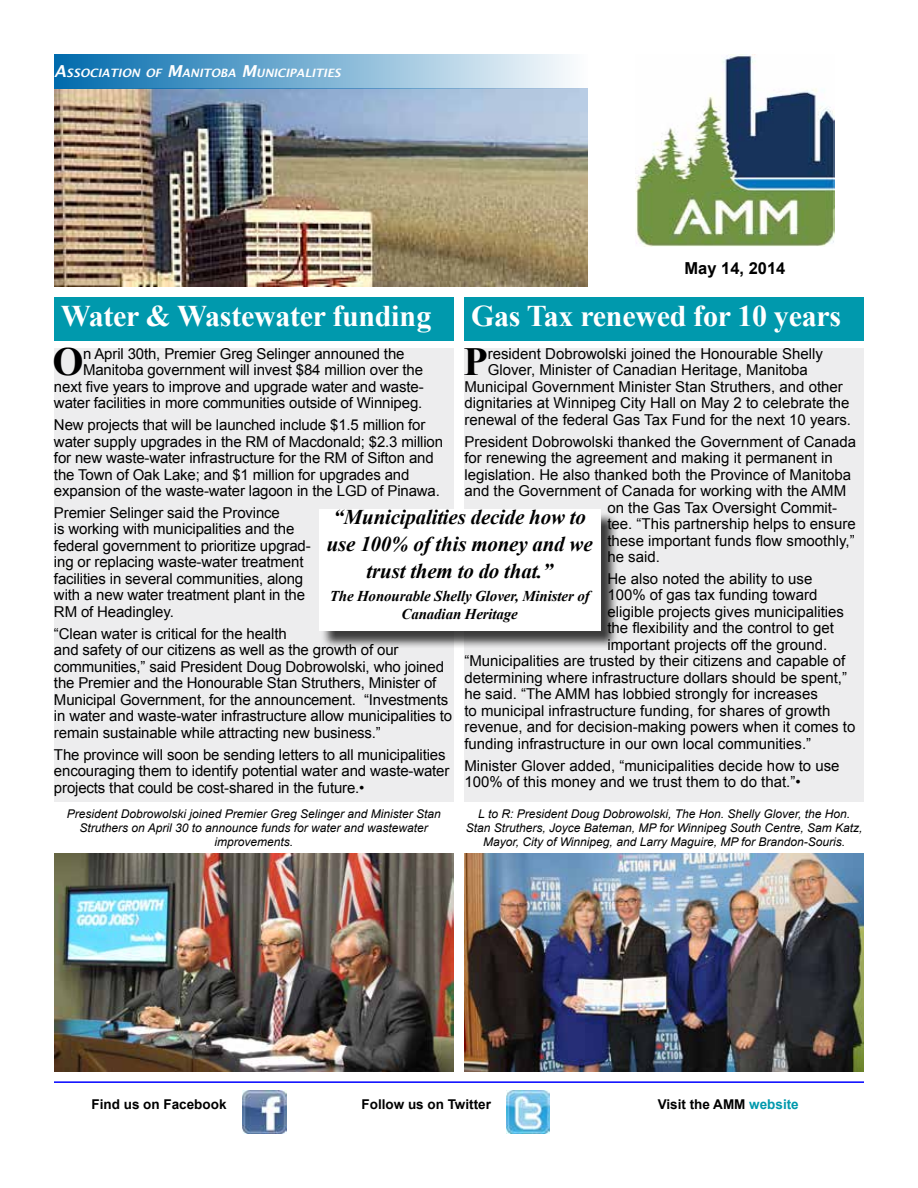
<style>
.page{position:relative;width:918px;height:1188px;background:#fff}
.page>*{position:absolute;margin:0;border:0;box-sizing:border-box;transform-origin:0 0}
.t1{font:700 39.9px "Times New Roman";color:#000}
.t2{font:700 30px "Times New Roman";letter-spacing:-.01em;color:#fff}
.t3{font:italic 700 21px/27px "Times New Roman";letter-spacing:-.01em;color:#000;text-align:center}
.t4{font:700 16.5px "Arial";color:#000}
.t5{font:15px/16.5px "Arial";letter-spacing:-.01em;color:#000}
.t6{font:italic 700 15px/18px "Times New Roman";letter-spacing:-.01em;color:#000;text-align:center}
.t7{font:700 13.5px "Arial";color:#000}
.t8{font:italic 12px/14.4px "Arial";color:#000;text-align:center}
.t9{font:italic 600 11.55px "Lucida Sans";color:#fff}
.s1{font-size:16.5px}
.s2{color:#0099ad}
</style>
<div class="page">
<img style="left:54px;top:89px;width:534px;height:198px">
<img style="left:635px;top:54px;width:200px;height:192px">
<div style="left:54px;top:54px;width:534px;height:35px;background:linear-gradient(to right,#006aac,#fcfdfe)"></div>
<hr style="left:54px;top:1081px;width:810px;height:2px;background:#00f">
<img style="left:506px;top:1091px;width:44px;height:43px">
<img style="left:243px;top:1091px;width:43px;height:43px">
<div style="left:54px;top:348px;width:400px;height:453px;background:#ededee"></div>
<div style="left:54px;top:297px;width:400px;height:43px;background:#0099ad"></div>
<img style="left:54px;top:853px;width:400px;height:218px">
<div style="left:464px;top:348px;width:400px;height:453px;background:#ededee"></div>
<img style="left:464px;top:853px;width:400px;height:218px">
<div style="left:464px;top:297px;width:400px;height:43px;background:#0099ad"></div>
<div style="left:321px;top:512px;width:298px;height:138px;background:#000;opacity:.75"></div>
<div style="left:319px;top:510px;width:282px;height:121px;background:#fff"></div>
<p class="t9" style="left:54px;top:67px;width:288px"><span class="s1">A</span>SSOCIATION OF <span class="s1">M</span>ANITOBA <span class="s1">M</span>UNICIPALITIES</p>
<h2 class="t2" style="left:61px;top:296px;width:372px">Water &amp; Wastewater funding</h2>
<p class="t4" style="left:685px;top:257px;width:102px">May 14, 2014</p>
<h2 class="t2" style="left:471px;top:296px;width:371px">Gas Tax renewed for 10 years</h2>
<h1 class="t1" style="left:463px;top:334px;width:26px">P</h1>
<p class="t5" style="left:488px;top:345px;width:337px">resident Dobrowolski joined the Honourable Shelly</p>
<h1 class="t1" style="left:52px;top:334px;width:33px">O</h1>
<p class="t5" style="left:83px;top:345px;width:323px">n April 30th, Premier Greg Selinger announed the</p>
<p class="t5" style="left:83px;top:362px;width:341px">Manitoba government will invest $84 million over the</p>
<p class="t5" style="left:54px;top:378px;width:371px">next five years to improve and upgrade water and waste-</p>
<p class="t5" style="left:54px;top:395px;width:370px">water facilities in more communities outside of Winnipeg.</p>
<p class="t5" style="left:54px;top:417px;width:391px">New projects that will be launched include $1.5 million for water supply upgrades in the RM of Macdonald; $2.3 million for new waste-water infrastructure for the RM of Sifton and the Town of Oak Lake; and $1 million for upgrades and expansion of the waste-water lagoon in the LGD of Pinawa.</p>
<p class="t5" style="left:54px;top:505px;width:258px">Premier Selinger said the Province<br>is working with municipalities and the federal government to prioritize upgrad&shy;ing or replacing waste-water treatment facilities in several communities, along with a new water treatment plant in the RM of Headingley.</p>
<p class="t5" style="left:54px;top:626px;width:400px">“Clean water is critical for the health<br>and safety of our citizens as well as the growth of our communities,” said President Doug Dobrowolski, who joined the Premier and the Honourable Stan Struthers, Minister of Municipal Government, for the announcement. “Investments in water and waste-water infrastructure allow municipalities to remain sustainable while attracting new business.”</p>
<p class="t5" style="left:54px;top:746px;width:397px">The province will soon be sending letters to all municipalities encouraging them to identify potential water and waste-water projects that could be cost-shared in the future.•</p>
<p class="t5" style="left:488px;top:362px;width:322px">Glover, Minister of Canadian Heritage, Manitoba</p>
<p class="t5" style="left:464px;top:378px;width:380px">Municipal Government Minister Stan Struthers, and other</p>
<p class="t5" style="left:464px;top:395px;width:387px">dignitaries at Winnipeg City Hall on May 2 to celebrate the</p>
<p class="t5" style="left:464px;top:411px;width:388px">renewal of the federal Gas Tax Fund for the next 10 years.</p>
<p class="t5" style="left:464px;top:433px;width:393px">President Dobrowolski thanked the Government of Canada</p>
<p class="t5" style="left:464px;top:450px;width:370px">for renewing the agreement and making it permanent in</p>
<p class="t5" style="left:464px;top:466px;width:388px">legislation. He also thanked both the Province of Manitoba</p>
<p class="t5" style="left:464px;top:483px;width:383px">and the Government of Canada for working with the AMM</p>
<p class="t5" style="left:607px;top:499px;width:231px">on the Gas Tax Oversight Commit-</p>
<p class="t5" style="left:607px;top:516px;width:250px">tee. “This partnership helps to ensure</p>
<p class="t5" style="left:607px;top:532px;width:249px">these important funds flow smoothly,”</p>
<p class="t5" style="left:607px;top:549px;width:54px">he said.</p>
<p class="t5" style="left:607px;top:571px;width:207px">He also noted the ability to use</p>
<p class="t5" style="left:607px;top:587px;width:212px">100% of gas tax funding toward</p>
<p class="t5" style="left:607px;top:604px;width:238px">eligible projects gives municipalities</p>
<p class="t5" style="left:607px;top:620px;width:228px">the flexibility and the control to get</p>
<p class="t5" style="left:607px;top:637px;width:221px">important projects off the ground.</p>
<p class="t5" style="left:464px;top:653px;width:382px">“Municipalities are trusted by their citizens and capable of</p>
<p class="t5" style="left:464px;top:670px;width:384px">determining where infrastructure dollars should be spent,”</p>
<p class="t5" style="left:464px;top:686px;width:355px">he said. “The AMM has lobbied strongly for increases</p>
<p class="t5" style="left:464px;top:703px;width:367px">to municipal infrastructure funding, for shares of growth</p>
<p class="t5" style="left:464px;top:719px;width:392px">revenue, and for decision-making powers when it comes to</p>
<p class="t5" style="left:464px;top:736px;width:348px">funding infrastructure in our own local communities.”</p>
<p class="t5" style="left:464px;top:758px;width:377px">Minister Glover added, “municipalities decide how to use<br>100% of this money and we trust them to do that.”•</p>
<p class="t8" style="left:466px;top:806px;width:398px">L to R: President Doug Dobrowolski, The Hon. Shelly Glover, the Hon.<br>Stan Struthers, Joyce Bateman, MP for Winnipeg South Centre, Sam Katz,<br>Mayor, City of Winnipeg, and Larry Maguire, MP for Brandon-Souris.</p>
<h3 class="t3" style="left:327px;top:503px;width:267px">“Municipalities decide how to use 100% of this money and we trust them to do that.”</h3>
<p class="t6" style="left:330px;top:587px;width:261px">The Honourable Shelly Glover, Minister of<br>Canadian Heritage</p>
<p class="t8" style="left:67px;top:806px;width:376px">President Dobrowolski joined Premier Greg Selinger and Minister Stan<br>Struthers on April 30 to announce funds for water and wastewater improvements.</p>
<p class="t7" style="left:92px;top:1096px;width:137px">Find us on Facebook</p>
<p class="t7" style="left:362px;top:1096px;width:131px">Follow us on Twitter</p>
<p class="t7" style="left:658px;top:1096px;width:142px">Visit the AMM <span class="s2">website</span></p>
</div>
